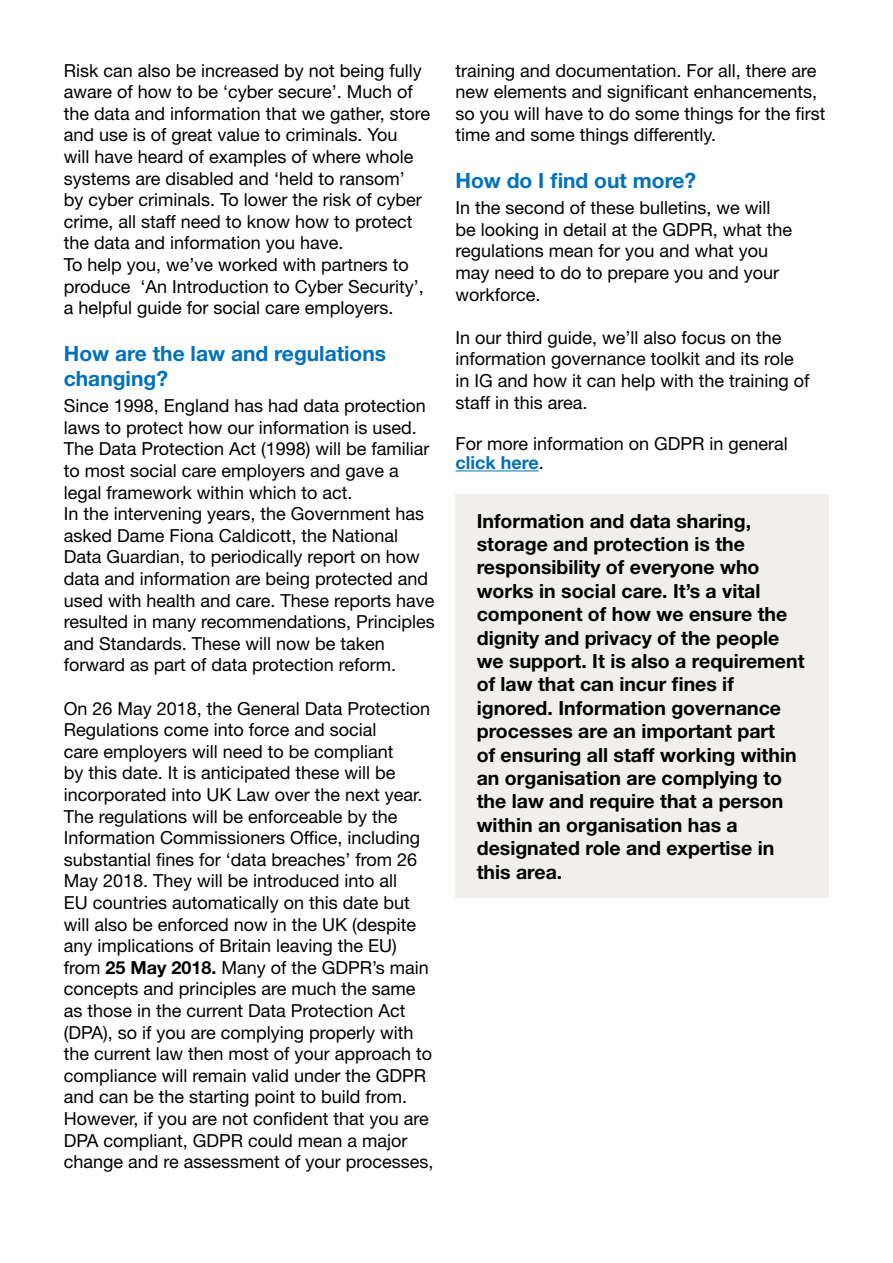
<style>
.page{position:relative;width:893px;height:1263px;background:#fff}
.page>*{position:absolute;margin:0;border:0;box-sizing:border-box;transform-origin:0 0}
.t1{font:700 21px/25.2px "Helvetica Neue LT Std";color:#0071bb}
.t2{font:700 19.5px/23.4px "Helvetica Neue LT Std";color:#000}
.t3{font:18px/21.6px "Helvetica Neue LT Std";color:#000}
.s1{font-weight:700}
.s2{font-weight:700;color:#0071bb}
</style>
<div class="page">
<hr style="left:455px;top:470px;width:84px;height:1px;background:#0071bb">
<div style="left:455px;top:494px;width:374px;height:404px;background:#f1efeb"></div>
<p class="t3" style="left:64px;top:59px;width:368px">Risk can also be increased by not being fully aware of how to be ‘cyber secure’. Much of the data and information that we gather, store and use is of great value to criminals. You<br>will have heard of examples of where whole systems are disabled and ‘held to ransom’<br>by cyber criminals. To lower the risk of cyber crime, all staff need to know how to protect the data and information you have.<br>To help you, we’ve worked with partners to produce ‘An Introduction to Cyber Security’, a helpful guide for social care employers.</p>
<p class="t1" style="left:64px;top:340px;width:324px">How are the law and regulations changing?</p>
<p class="t3" style="left:64px;top:395px;width:373px">Since 1998, England has had data protection laws to protect how our information is used.<br>The Data Protection Act (1998) will be familiar to most social care employers and gave a legal framework within which to act.<br>In the intervening years, the Government has asked Dame Fiona Caldicott, the National Data Guardian, to periodically report on how data and information are being protected and used with health and care. These reports have resulted in many recommendations, Principles and Standards. These will now be taken forward as part of data protection reform.</p>
<p class="t3" style="left:64px;top:697px;width:371px">On 26 May 2018, the General Data Protection Regulations come into force and social<br>care employers will need to be compliant<br>by this date. It is anticipated these will be incorporated into UK Law over the next year.<br>The regulations will be enforceable by the Information Commissioners Office, including substantial fines for ‘data breaches’ from 26<br>May 2018. They will be introduced into all<br>EU countries automatically on this date but will also be enforced now in the UK (despite any implications of Britain leaving the EU) from <span class="s1">25 May 2018.</span> Many of the GDPR’s main concepts and principles are much the same as those in the current Data Protection Act (DPA), so if you are complying properly with the current law then most of your approach to compliance will remain valid under the GDPR and can be the starting point to build from.<br>However, if you are not confident that you are DPA compliant, GDPR could mean a major change and re assessment of your processes,</p>
<p class="t3" style="left:455px;top:59px;width:372px">training and documentation. For all, there are new elements and significant enhancements, so you will have to do some things for the first time and some things differently.</p>
<p class="t1" style="left:455px;top:168px;width:242px">How do I find out more?</p>
<p class="t3" style="left:455px;top:197px;width:338px">In the second of these bulletins, we will be looking in detail at the GDPR, what the regulations mean for you and what you may need to do to prepare you and your workforce.</p>
<p class="t3" style="left:455px;top:326px;width:356px">In our third guide, we’ll also focus on the information governance toolkit and its role in IG and how it can help with the training of staff in this area.</p>
<p class="t3" style="left:455px;top:433px;width:334px;line-height:19.5px">For more information on GDPR in general <span class="s2">click here</span>.</p>
<p class="t2" style="left:477px;top:509px;width:329px">Information and data sharing, storage and protection is the responsibility of everyone who works in social care. It’s a vital component of how we ensure the dignity and privacy of the people we support. It is also a requirement of law that can incur fines if ignored. Information governance processes are an important part<br>of ensuring all staff working within an organisation are complying to the law and require that a person within an organisation has a designated role and expertise in this area.</p>
</div>
